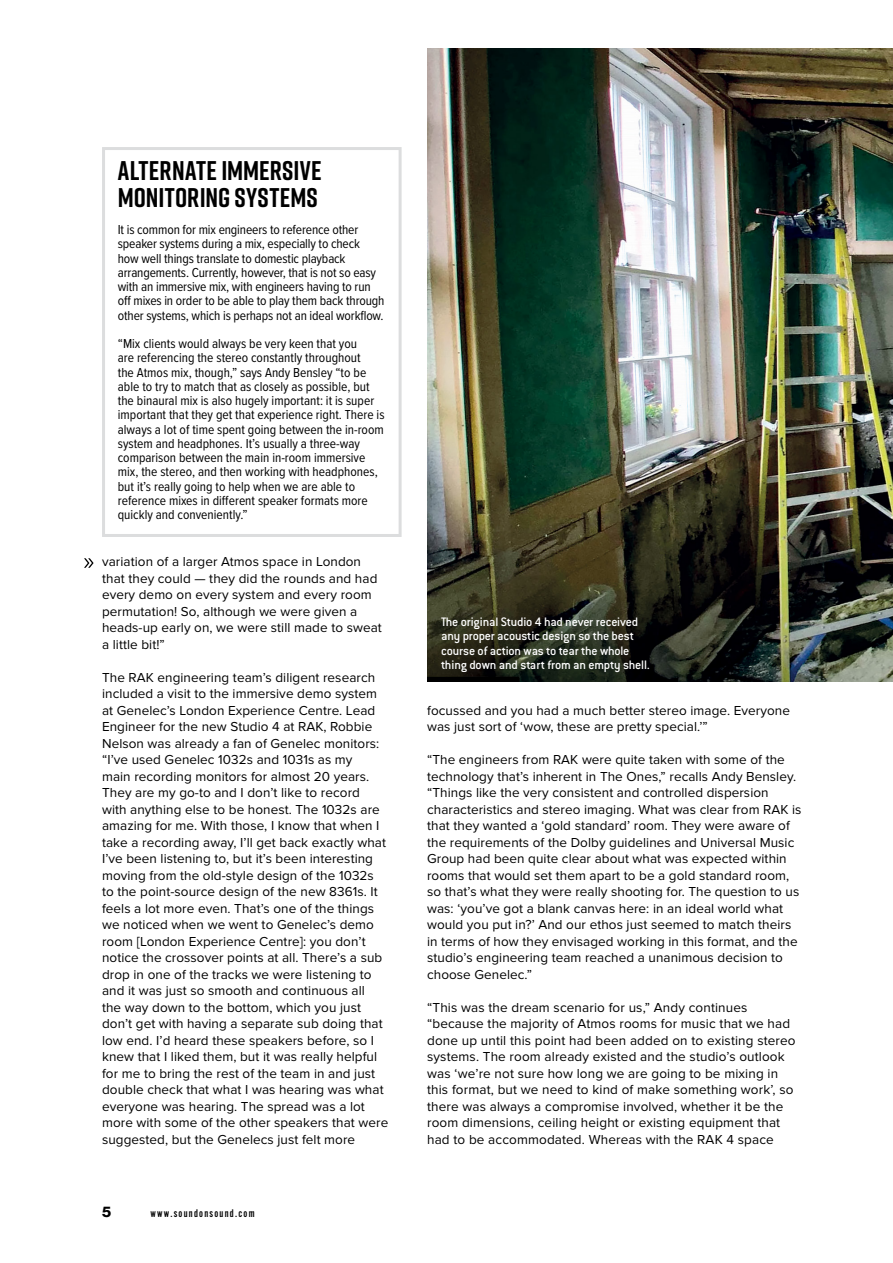
<style>
.page{position:relative;width:893px;height:1263px;background:#fff}
.page>*{position:absolute;margin:0;border:0;box-sizing:border-box;transform-origin:0 0}
.t1{font:700 27px/27px "Rift";letter-spacing:.005em;color:#000}
.t2{font:15px "N Haas Grotesk DS Pro 75 Bd";color:#000}
.t3{font:13.5px/16.5px "Proxima Nova";letter-spacing:.005em;color:#000}
.t4{font:13.5px/14.2px "Proxima Nova Cond";color:#000}
.t5{font:500 13.5px/14.2px "Conduit ITC Std";letter-spacing:-.015em;color:#fff}
.t6{font:11.55px "Alternate Got No 2 D";letter-spacing:.11em;color:#000}
</style>
<div class="page">
<img style="left:427px;top:49px;width:466px;height:632px">
<div style="left:102px;top:147px;width:300px;height:390px;border:3px solid #dcddde"></div>
<svg style="left:84px;top:558px;width:10px;height:10px"></svg>
<h1 class="t1" style="left:118px;top:156px;width:205px">ALTERNATE IMMERSIVE<br>MONITORING SYSTEMS</h1>
<p class="t4" style="left:118px;top:222px;width:268px">It is common for mix engineers to reference other speaker systems during a mix, especially to check<br>how well things translate to domestic playback arrangements. Currently, however, that is not so easy with an immersive mix, with engineers having to run off mixes in order to be able to play them back through other systems, which is perhaps not an ideal workflow.</p>
<p class="t4" style="left:118px;top:336px;width:268px">“Mix clients would always be very keen that you<br>are referencing the stereo constantly throughout<br>the Atmos mix, though,” says Andy Bensley “to be able to try to match that as closely as possible, but the binaural mix is also hugely important: it is super important that they get that experience right. There is always a lot of time spent going between the in-room system and headphones. It’s usually a three-way comparison between the main in-room immersive mix, the stereo, and then working with headphones, but it’s really going to help when we are able to reference mixes in different speaker formats more quickly and conveniently.”</p>
<p class="t3" style="left:102px;top:553px;width:281px">variation of a larger Atmos space in London that they could — they did the rounds and had every demo on every system and every room permutation! So, although we were given a heads-up early on, we were still made to sweat a little bit!”</p>
<p class="t3" style="left:102px;top:669px;width:288px">The RAK engineering team’s diligent research included a visit to the immersive demo system at Genelec’s London Experience Centre. Lead Engineer for the new Studio 4 at RAK, Robbie Nelson was already a fan of Genelec monitors: “I’ve used Genelec 1032s and 1031s as my<br>main recording monitors for almost 20 years.<br>They are my go-to and I don’t like to record<br>with anything else to be honest. The 1032s are amazing for me. With those, I know that when I take a recording away, I’ll get back exactly what I’ve been listening to, but it’s been interesting moving from the old-style design of the 1032s to the point-source design of the new 8361s. It feels a lot more even. That’s one of the things we noticed when we went to Genelec’s demo room [London Experience Centre]: you don’t notice the crossover points at all. There’s a sub drop in one of the tracks we were listening to and it was just so smooth and continuous all<br>the way down to the bottom, which you just don’t get with having a separate sub doing that low end. I’d heard these speakers before, so I knew that I liked them, but it was really helpful for me to bring the rest of the team in and just double check that what I was hearing was what everyone was hearing. The spread was a lot more with some of the other speakers that were suggested, but the Genelecs just felt more</p>
<p class="t2" style="left:102px;top:1203px;width:11px">5</p>
<p class="t6" style="left:151px;top:1207px;width:106px">www.soundonsound.com</p>
<p class="t5" style="left:441px;top:614px;width:210px">The original Studio 4 had never received any proper acoustic design so the best course of action was to tear the whole thing down and start from an empty shell.</p>
<p class="t3" style="left:427px;top:702px;width:364px">focussed and you had a much better stereo image. Everyone was just sort of ‘wow, these are pretty special.’”</p>
<p class="t3" style="left:427px;top:751px;width:376px">“The engineers from RAK were quite taken with some of the technology that’s inherent in The Ones,” recalls Andy Bensley. “Things like the very consistent and controlled dispersion characteristics and stereo imaging. What was clear from RAK is that they wanted a ‘gold standard’ room. They were aware of the requirements of the Dolby guidelines and Universal Music Group had been quite clear about what was expected within rooms that would set them apart to be a gold standard room, so that’s what they were really shooting for. The question to us was: ‘you’ve got a blank canvas here: in an ideal world what would you put in?’ And our ethos just seemed to match theirs in terms of how they envisaged working in this format, and the studio’s engineering team reached a unanimous decision to choose Genelec.”</p>
<p class="t3" style="left:427px;top:999px;width:370px">“This was the dream scenario for us,” Andy continues “because the majority of Atmos rooms for music that we had done up until this point had been added on to existing stereo systems. The room already existed and the studio’s outlook was ‘we’re not sure how long we are going to be mixing in this format, but we need to kind of make something work’, so there was always a compromise involved, whether it be the room dimensions, ceiling height or existing equipment that had to be accommodated. Whereas with the RAK 4 space</p>
</div>
